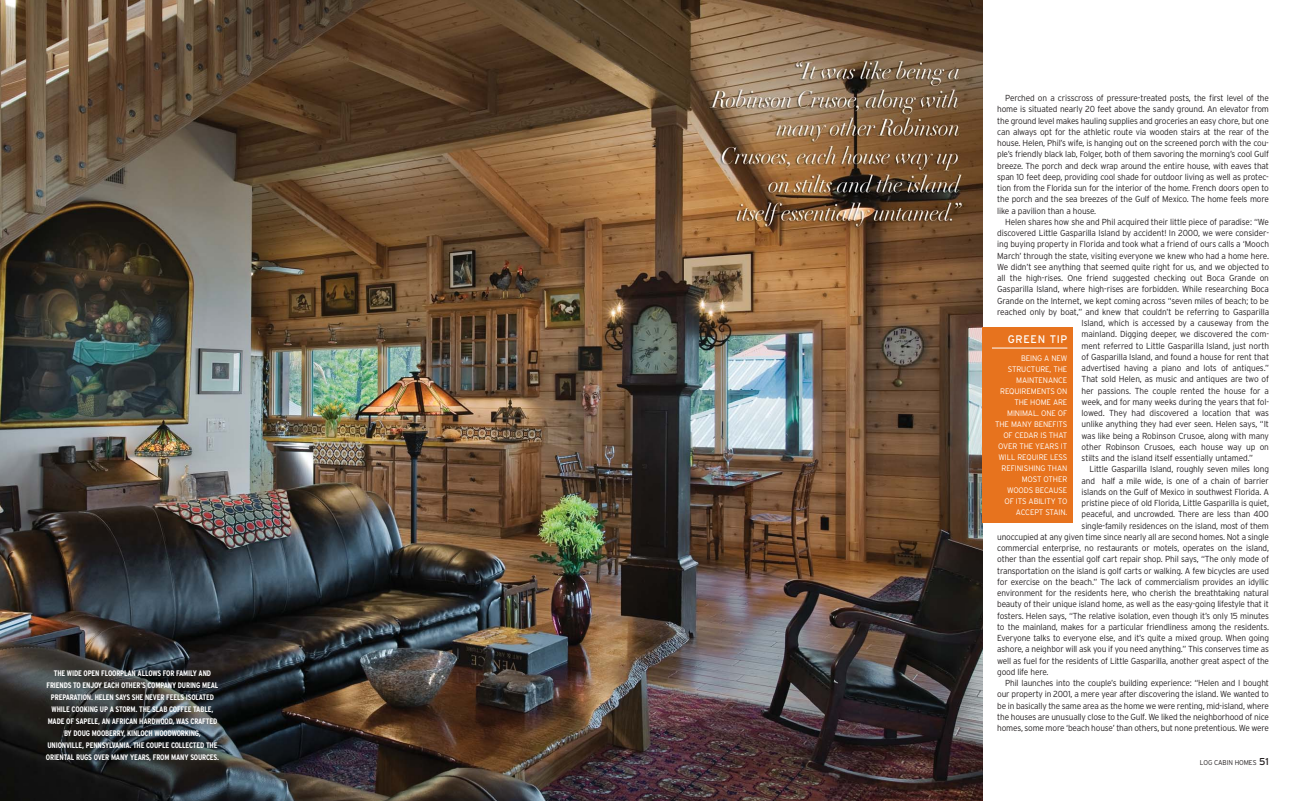
<style>
.page{position:relative;width:1296px;height:801px;background:#fff}
.page>*{position:absolute;margin:0;border:0;box-sizing:border-box;transform-origin:0 0}
.t1{font:11px "Interstate";color:#fff;scale:.95 1}
.t2{font:300 8.8px/11.2px "Interstate";letter-spacing:-.02em;color:#231f20;text-align:justify;scale:.95 1}
.t3{font:700 condensed 8px/12px "Interstate";letter-spacing:-.02em;color:#fff;text-align:center}
.t4{font:300 8px/11px "Interstate";letter-spacing:-.015em;color:#fff;text-align:right;scale:.95 1}
.t5{font:300 7px "Interstate";color:#231f20;scale:.95 1}
.s1{font-weight:400;font-size:10px}
</style>
<div class="page">
<img style="left:0;top:0;width:983px;height:801px">
<div style="left:983px;top:327px;width:90px;height:196px;background:#e7731e"></div>
<hr style="left:992px;top:348px;width:75px;height:1px;background:#fff">
<p class="t3" style="left:46px;top:667px;width:175px">THE WIDE OPEN FLOORPLAN ALLOWS FOR FAMILY AND FRIENDS TO ENJOY EACH OTHER’S COMPANY DURING MEAL PREPARATION. HELEN SAYS SHE NEVER FEELS ISOLATED WHILE COOKING UP A STORM. THE SLAB COFFEE TABLE, MADE OF SAPELE, AN AFRICAN HARDWOOD, WAS CRAFTED BY DOUG MOOBERRY, KINLOCH WOODWORKING, UNIONVILLE, PENNSYLVANIA. THE COUPLE COLLECTED THE ORIENTAL RUGS OVER MANY YEARS, FROM MANY SOURCES.</p>
<p class="t2" style="left:997px;top:92px;width:288px;text-indent:8px">Perched on a crisscross of pressure-treated posts, the first level of the home is situated nearly 20 feet above the sandy ground. An elevator from the ground level makes hauling supplies and groceries an easy chore, but one can always opt for the athletic route via wooden stairs at the rear of the house. Helen, Phil’s wife, is hanging out on the screened porch with the cou&shy;ple’s friendly black lab, Folger, both of them savoring the morning’s cool Gulf breeze. The porch and deck wrap around the entire house, with eaves that span 10 feet deep, providing cool shade for outdoor living as well as protec&shy;tion from the Florida sun for the interior of the home. French doors open to the porch and the sea breezes of the Gulf of Mexico. The home feels more like a pavilion than a house.</p>
<p class="t2" style="left:1005px;top:216px;width:279px">Helen shares how she and Phil acquired their little piece of paradise: “We</p>
<p class="t2" style="left:997px;top:227px;width:288px">discovered Little Gasparilla Island by accident! In 2000, we were consider-</p>
<p class="t2" style="left:997px;top:239px;width:288px">ing buying property in Florida and took what a friend of ours calls a ‘Mooch</p>
<p class="t2" style="left:997px;top:250px;width:288px">March’ through the state, visiting everyone we knew who had a home here.</p>
<p class="t2" style="left:997px;top:261px;width:288px">We didn’t see anything that seemed quite right for us, and we objected to</p>
<p class="t2" style="left:997px;top:272px;width:288px">all the high-rises. One friend suggested checking out Boca Grande on</p>
<p class="t2" style="left:997px;top:284px;width:288px">Gasparilla Island, where high-rises are forbidden. While researching Boca</p>
<p class="t2" style="left:997px;top:295px;width:288px">Grande on the Internet, we kept coming across “seven miles of beach; to be</p>
<p class="t2" style="left:997px;top:306px;width:288px">reached only by boat,” and knew that couldn’t be referring to Gasparilla</p>
<p class="t2" style="left:1082px;top:317px;width:199px">Island, which is accessed by a causeway from the</p>
<p class="t2" style="left:1082px;top:329px;width:199px">mainland. Digging deeper, we discovered the com-</p>
<p class="t2" style="left:1082px;top:340px;width:199px">ment referred to Little Gasparilla Island, just north</p>
<p class="t2" style="left:1082px;top:351px;width:199px">of Gasparilla Island, and found a house for rent that</p>
<p class="t2" style="left:1082px;top:362px;width:199px">advertised having a piano and lots of antiques.”</p>
<p class="t2" style="left:1082px;top:374px;width:199px">That sold Helen, as music and antiques are two of</p>
<p class="t2" style="left:1082px;top:385px;width:199px">her passions. The couple rented the house for a</p>
<p class="t2" style="left:1082px;top:396px;width:199px">week, and for many weeks during the years that fol-</p>
<p class="t2" style="left:1082px;top:407px;width:199px">lowed. They had discovered a location that was</p>
<p class="t2" style="left:1082px;top:419px;width:199px">unlike anything they had ever seen. Helen says, “It</p>
<p class="t2" style="left:1082px;top:430px;width:199px">was like being a Robinson Crusoe, along with many</p>
<p class="t2" style="left:1082px;top:441px;width:199px">other Robinson Crusoes, each house way up on</p>
<p class="t2" style="left:1082px;top:452px;width:182px">stilts and the island itself essentially untamed.”</p>
<p class="t2" style="left:1090px;top:464px;width:190px">Little Gasparilla Island, roughly seven miles long</p>
<p class="t2" style="left:1082px;top:475px;width:199px">and half a mile wide, is one of a chain of barrier</p>
<p class="t2" style="left:1082px;top:486px;width:199px">islands on the Gulf of Mexico in southwest Florida. A</p>
<p class="t2" style="left:1082px;top:497px;width:199px">pristine piece of old Florida, Little Gasparilla is quiet,</p>
<p class="t2" style="left:1082px;top:509px;width:199px">peaceful, and uncrowded. There are less than 400</p>
<p class="t2" style="left:1082px;top:520px;width:199px">single-family residences on the island, most of them</p>
<p class="t2" style="left:997px;top:531px;width:288px">unoccupied at any given time since nearly all are second homes. Not a single</p>
<p class="t2" style="left:997px;top:542px;width:288px">commercial enterprise, no restaurants or motels, operates on the island,</p>
<p class="t2" style="left:997px;top:554px;width:288px">other than the essential golf cart repair shop. Phil says, “The only mode of</p>
<p class="t2" style="left:997px;top:565px;width:288px">transportation on the island is golf carts or walking. A few bicycles are used</p>
<p class="t2" style="left:997px;top:576px;width:288px">for exercise on the beach.” The lack of commercialism provides an idyllic</p>
<p class="t2" style="left:997px;top:587px;width:288px">environment for the residents here, who cherish the breathtaking natural</p>
<p class="t2" style="left:997px;top:599px;width:288px">beauty of their unique island home, as well as the easy-going lifestyle that it</p>
<p class="t2" style="left:997px;top:610px;width:288px">fosters. Helen says, “The relative isolation, even though it’s only 15 minutes</p>
<p class="t2" style="left:997px;top:621px;width:288px">to the mainland, makes for a particular friendliness among the residents.</p>
<p class="t2" style="left:997px;top:632px;width:288px">Everyone talks to everyone else, and it’s quite a mixed group. When going</p>
<p class="t2" style="left:997px;top:644px;width:288px">ashore, a neighbor will ask you if you need anything.” This conserves time as</p>
<p class="t2" style="left:997px;top:655px;width:288px">well as fuel for the residents of Little Gasparilla, another great aspect of the</p>
<p class="t2" style="left:997px;top:666px;width:55px">good life here.</p>
<p class="t2" style="left:1005px;top:677px;width:279px">Phil launches into the couple’s building experience: “Helen and I bought</p>
<p class="t2" style="left:997px;top:689px;width:288px">our property in 2001, a mere year after discovering the island. We wanted to</p>
<p class="t2" style="left:997px;top:700px;width:288px">be in basically the same area as the home we were renting, mid-island, where</p>
<p class="t2" style="left:997px;top:711px;width:288px">the houses are unusually close to the Gulf. We liked the neighborhood of nice</p>
<p class="t2" style="left:997px;top:722px;width:288px">homes, some more ‘beach house’ than others, but none pretentious. We were</p>
<p class="t1" style="left:1008px;top:333px;width:64px">GREEN TIP</p>
<p class="t4" style="left:995px;top:353px;width:78px">BEING A NEW<br>STRUCTURE, THE<br>MAINTENANCE<br>REQUIREMENTS ON<br>THE HOME ARE<br>MINIMAL. ONE OF<br>THE MANY BENEFITS<br>OF CEDAR IS THAT<br>OVER THE YEARS IT<br>WILL REQUIRE LESS<br>REFINISHING THAN<br>MOST OTHER<br>WOODS BECAUSE<br>OF ITS ABILITY TO<br>ACCEPT STAIN.</p>
<p class="t5" style="left:1200px;top:759px;width:74px">LOG CABIN HOMES <span class="s1">51</span></p>
</div>
